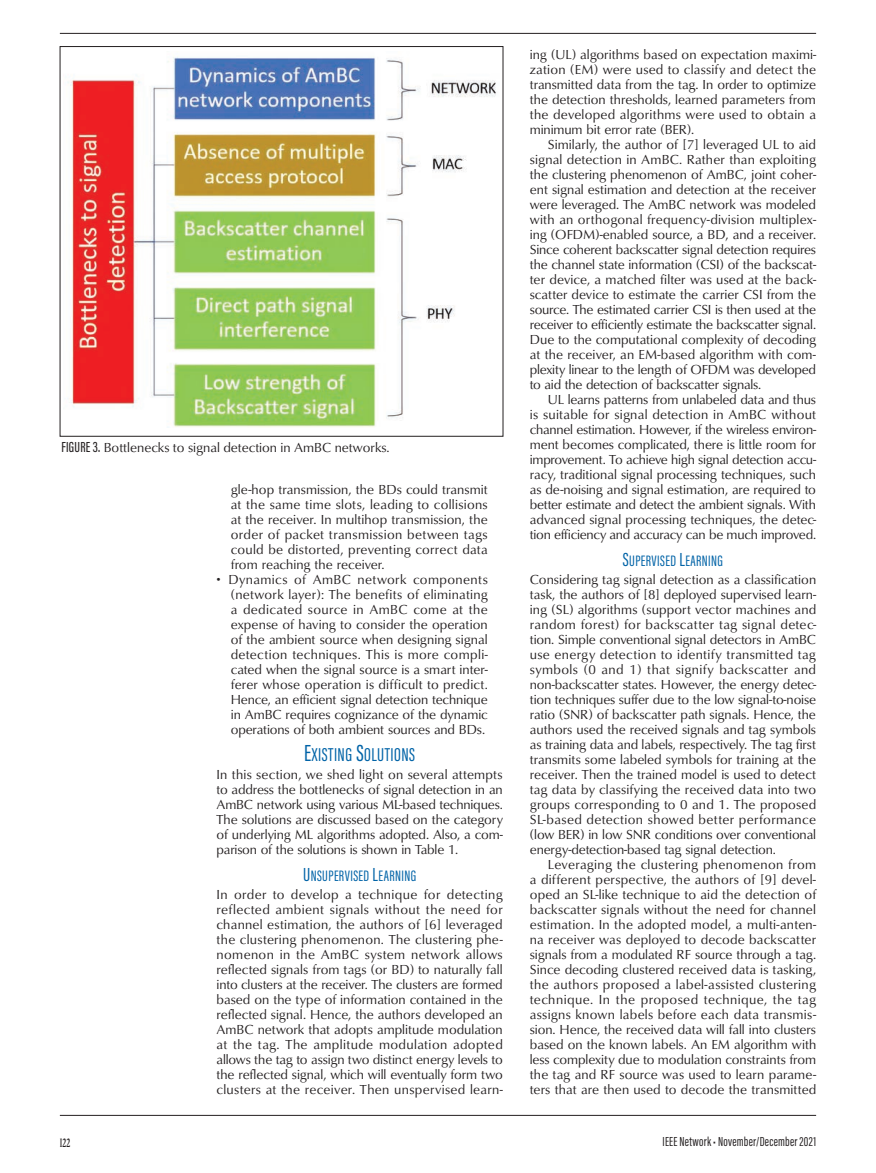
<style>
.page{position:relative;width:876px;height:1173px;background:#fff}
.page>*{position:absolute;margin:0;border:0;box-sizing:border-box;transform-origin:0 0}
.t1{font:19.2px "Acumin Pro Extra Cond Regular SC800";letter-spacing:.025em;color:#0163a7}
.t2{font:16.5px "Matrix II Ext OT Narrow SC800";color:#231f20}
.t3{font:15.6px "Acumin Pro Extra Cond Regular SC800";letter-spacing:.025em;color:#0163a7}
.t4{font:13.5px/15px "Classico URW";letter-spacing:-.005em;color:#231f20;text-align:justify}
.t5{font:13.5px "Acumin Pro Extra Cond";letter-spacing:.02em;color:#231f20}
.s1{font-family:"Acumin Pro Extra Cond";font-weight:500;font-size:15px}
.s2{font-size:24px}
.s3{font-size:19.5px}
</style>
<div class="page">
<hr style="left:60px;top:33px;width:756px;height:1px;background:#231f20">
<hr style="left:60px;top:1115px;width:756px;height:1px;background:#231f20">
<img style="left:67px;top:57px;width:429px;height:370px">
<p class="t4" style="left:62px;top:440px;width:330px"><span class="s1">FIGURE 3.</span> Bottlenecks to signal detection in AmBC networks.</p>
<p class="t4" style="left:231px;top:481px;width:259px">gle-hop transmission, the BDs could transmit at the same time slots, leading to collisions at the receiver. In multihop transmission, the order of packet transmission between tags could be distorted, preventing correct data from reaching the receiver.</p>
<p class="t4" style="left:231px;top:571px;width:259px;text-indent:-14px">• Dynamics of AmBC network components (network layer): The benefits of eliminating a dedicated source in AmBC come at the expense of having to consider the operation of the ambient source when designing signal detection techniques. This is more compli&shy;cated when the signal source is a smart inter&shy;ferer whose operation is difficult to predict.<br>Hence, an efficient signal detection technique in AmBC requires cognizance of the dynamic operations of both ambient sources and BDs.</p>
<h1 class="t1" style="left:304px;top:743px;width:112px"><span class="s2">E</span>XISTING <span class="s2">S</span>OLUTIONS</h1>
<p class="t4" style="left:216px;top:766px;width:288px">In this section, we shed light on several attempts to address the bottlenecks of signal detection in an AmBC network using various ML-based techniques.<br>The solutions are discussed based on the category of underlying ML algorithms adopted. Also, a com&shy;parison of the solutions is shown in Table 1.</p>
<p class="t3" style="left:303px;top:866px;width:114px"><span class="s3">U</span>NSUPERVISED <span class="s3">L</span>EARNING</p>
<p class="t4" style="left:216px;top:886px;width:288px">In order to develop a technique for detecting reflected ambient signals without the need for channel estimation, the authors of [6] leveraged the clustering phenomenon. The clustering phe&shy;nomenon in the AmBC system network allows reflected signals from tags (or BD) to naturally fall into clusters at the receiver. The clusters are formed based on the type of information contained in the reflected signal. Hence, the authors developed an AmBC network that adopts amplitude modulation at the tag. The amplitude modulation adopted allows the tag to assign two distinct energy levels to the reflected signal, which will eventually form two clusters at the receiver. Then unspervised learn-</p>
<p class="t4" style="left:530px;top:46px;width:288px">ing (UL) algorithms based on expectation maximi&shy;zation (EM) were used to classify and detect the transmitted data from the tag. In order to optimize the detection thresholds, learned parameters from the developed algorithms were used to obtain a minimum bit error rate (BER).</p>
<p class="t4" style="left:530px;top:136px;width:288px;text-indent:18px">Similarly, the author of [7] leveraged UL to aid signal detection in AmBC. Rather than exploiting the clustering phenomenon of AmBC, joint coher&shy;ent signal estimation and detection at the receiver were leveraged. The AmBC network was modeled with an orthogonal frequency-division multiplex&shy;ing (OFDM)-enabled source, a BD, and a receiver.<br>Since coherent backscatter signal detection requires the channel state information (CSI) of the backscat&shy;ter device, a matched filter was used at the back&shy;scatter device to estimate the carrier CSI from the source. The estimated carrier CSI is then used at the receiver to efficiently estimate the backscatter signal.<br>Due to the computational complexity of decoding at the receiver, an EM-based algorithm with com&shy;plexity linear to the length of OFDM was developed to aid the detection of backscatter signals.</p>
<p class="t4" style="left:530px;top:391px;width:288px;text-indent:18px">UL learns patterns from unlabeled data and thus is suitable for signal detection in AmBC without channel estimation. However, if the wireless environ&shy;ment becomes complicated, there is little room for improvement. To achieve high signal detection accu&shy;racy, traditional signal processing techniques, such as de-noising and signal estimation, are required to better estimate and detect the ambient signals. With advanced signal processing techniques, the detec&shy;tion efficiency and accuracy can be much improved.</p>
<p class="t3" style="left:623px;top:551px;width:102px"><span class="s3">S</span>UPERVISED <span class="s3">L</span>EARNING</p>
<p class="t4" style="left:530px;top:571px;width:288px">Considering tag signal detection as a classification task, the authors of [8] deployed supervised learn&shy;ing (SL) algorithms (support vector machines and random forest) for backscatter tag signal detec&shy;tion. Simple conventional signal detectors in AmBC use energy detection to identify transmitted tag symbols (0 and 1) that signify backscatter and non-backscatter states. However, the energy detec&shy;tion techniques suffer due to the low signal-to-noise ratio (SNR) of backscatter path signals. Hence, the authors used the received signals and tag symbols as training data and labels, respectively. The tag first transmits some labeled symbols for training at the receiver. Then the trained model is used to detect tag data by classifying the received data into two groups corresponding to 0 and 1. The proposed SL-based detection showed better performance (low BER) in low SNR conditions over conventional energy-detection-based tag signal detection.</p>
<p class="t4" style="left:530px;top:856px;width:288px;text-indent:18px">Leveraging the clustering phenomenon from a different perspective, the authors of [9] devel&shy;oped an SL-like technique to aid the detection of backscatter signals without the need for channel estimation. In the adopted model, a multi-anten&shy;na receiver was deployed to decode backscatter signals from a modulated RF source through a tag.<br>Since decoding clustered received data is tasking, the authors proposed a label-assisted clustering technique. In the proposed technique, the tag assigns known labels before each data transmis&shy;sion. Hence, the received data will fall into clusters based on the known labels. An EM algorithm with less complexity due to modulation constraints from the tag and RF source was used to learn parame&shy;ters that are then used to decode the transmitted</p>
<p class="t2" style="left:60px;top:1131px;width:12px">122</p>
<p class="t5" style="left:662px;top:1133px;width:155px">IEEE Network • November/December 2021</p>
</div>
